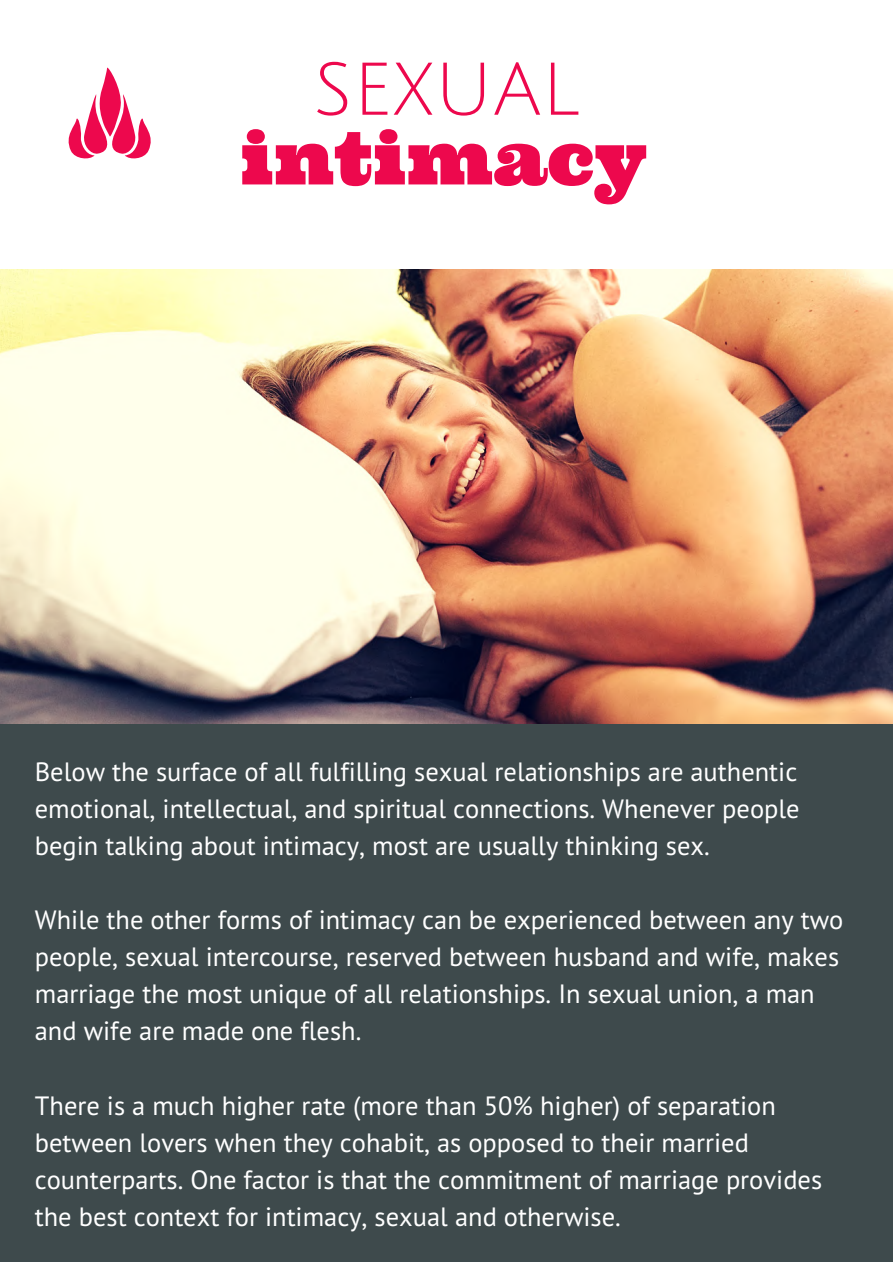
<style>
.page{position:relative;width:893px;height:1263px;background:#fff}
.page>*{position:absolute;margin:0;border:0;box-sizing:border-box;transform-origin:0 0}
.t1{font:72.75px "Ultra";color:#ed084d}
.t2{font:72.75px "Julius Sans One";color:#ed084d}
.t3{font:26.4px/37px "PT Sans";color:#fff}
</style>
<div class="page">
<div style="left:0;top:698px;width:892px;height:563px;background:#3e4a4c"></div>
<img style="left:0;top:270px;width:892px;height:453px">
<svg style="left:69px;top:67px;width:82px;height:91px"></svg>
<h1 class="t2" style="left:313px;top:52px;width:268px">SEXUAL</h1>
<h1 class="t1" style="left:239px;top:111px;width:409px">intimacy</h1>
<p class="t3" style="left:35px;top:752px;width:766px;text-align:justify">Below the surface of all fulfilling sexual relationships are authentic emotional, intellectual, and spiritual connections. Whenever people begin talking about intimacy, most are usually thinking sex.</p>
<p class="t3" style="left:35px;top:900px;width:810px">While the other forms of intimacy can be experienced between any two people, sexual intercourse, reserved between husband and wife, makes marriage the most unique of all relationships. In sexual union, a man and wife are made one flesh.</p>
<p class="t3" style="left:35px;top:1086px;width:788px">There is a much higher rate (more than 50% higher) of separation between lovers when they cohabit, as opposed to their married counterparts. One factor is that the commitment of marriage provides the best context for intimacy, sexual and otherwise.</p>
</div>
